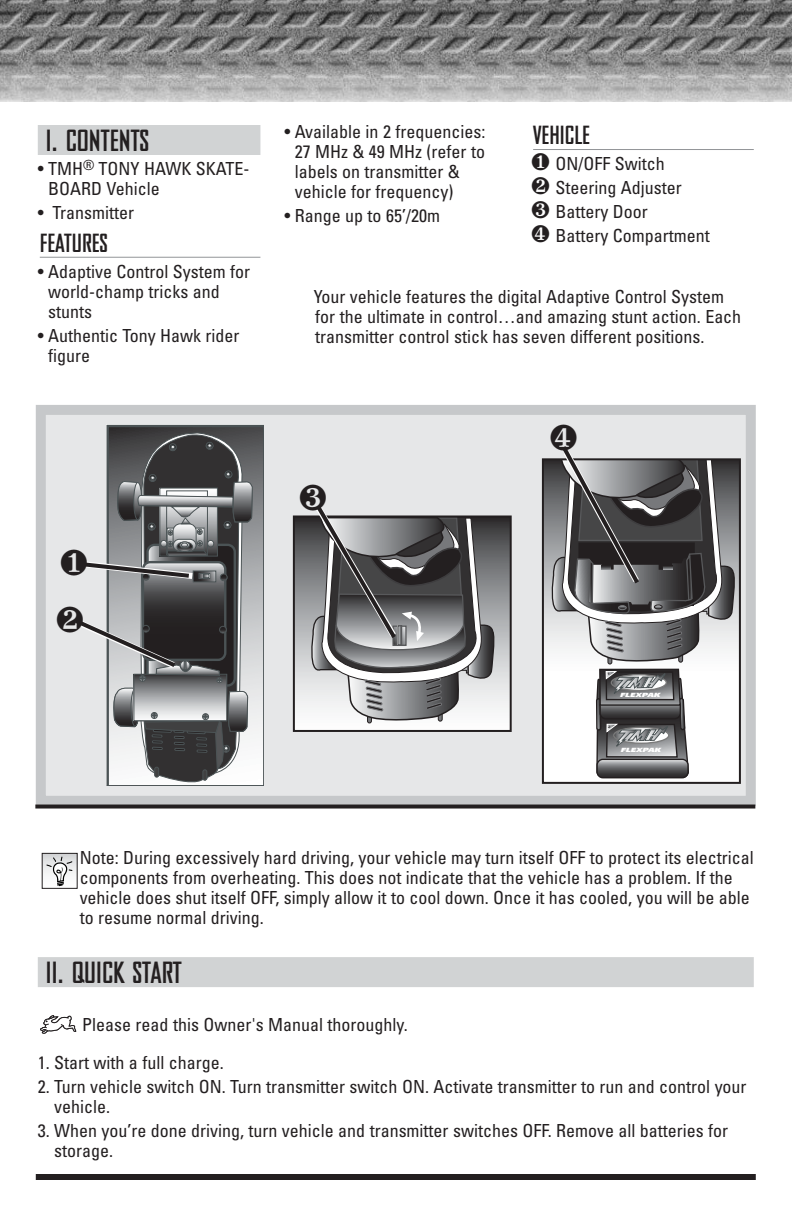
<style>
.page{position:relative;width:792px;height:1224px;background:#fff}
.page>*{position:absolute;margin:0;border:0;box-sizing:border-box;transform-origin:0 0}
.t1{font:700 28px "Bureau Agency";color:#231f20}
.t2{font:700 24px "Bureau Agency";color:#231f20}
.t3{font:condensed 18px/20px "Univers";color:#231f20}
.t4{font:italic 900 5.8px "Univers";letter-spacing:.015em;color:#fff;scale:1.4 1}
.t5{font:700 3.4px "Univers";color:#231f20;scale:1.31 1}
</style>
<div class="page">
<div style="left:41px;top:410px;width:710px;height:391px;background:#e6e7e8"></div>
<div style="left:36px;top:405px;width:720px;height:401px;border:10px solid #c6c8ca"></div>
<svg style="left:107px;top:425px;width:157px;height:360px"></svg>
<div style="left:36px;top:1174px;width:720px;height:6px;background:#231f20"></div>
<div style="left:38px;top:125px;width:222px;height:30px;background:#d1d3d4"></div>
<hr style="left:40px;top:257px;width:220px;height:1px;background:#939598">
<hr style="left:533px;top:149px;width:221px;height:1px;background:#939598">
<div style="left:38px;top:957px;width:716px;height:30px;background:#d1d3d4"></div>
<svg style="left:40px;top:1015px;width:37px;height:19px"></svg>
<img style="left:0;top:0;width:792px;height:102px">
<svg style="left:35px;top:805px;width:720px;height:4px;background:#3d393a"></svg>
<svg style="left:545px;top:461px;width:193px;height:320px"></svg>
<div style="left:542px;top:458px;width:199px;height:326px;border:2px solid #231f20"></div>
<svg style="left:296px;top:519px;width:213px;height:210px"></svg>
<div style="left:293px;top:516px;width:219px;height:216px;border:2px solid #231f20"></div>
<svg style="left:44px;top:855px;width:32px;height:32px"></svg>
<svg style="left:46px;top:857px;width:26px;height:29px"></svg>
<div style="left:42px;top:853px;width:36px;height:36px;border:1px solid #231f20"></div>
<svg style="left:548px;top:446px;width:188px;height:363px;background:#989899"></svg>
<svg style="left:300px;top:505px;width:196px;height:227px"></svg>
<svg style="left:75px;top:432px;width:178px;height:353px"></svg>
<h1 class="t1" style="left:46px;top:131px;width:105px">I. CONTENTS</h1>
<p class="t3" style="left:48px;top:160px;width:203px;text-indent:-10px">• TMH<sup>®</sup> TONY HAWK SKATE-<br>BOARD Vehicle</p>
<p class="t3" style="left:38px;top:204px;width:98px">• Transmitter</p>
<h2 class="t2" style="left:40px;top:235px;width:69px">FEATURES</h2>
<p class="t3" style="left:48px;top:263px;width:204px;text-indent:-10px">• Adaptive Control System for world-champ tricks and stunts</p>
<p class="t3" style="left:48px;top:327px;width:193px;text-indent:-10px">• Authentic Tony Hawk rider figure</p>
<p class="t3" style="left:295px;top:123px;width:192px;text-indent:-10px">• Available in 2 frequencies:<br>27 MHz &amp; 49 MHz (refer to labels on transmitter &amp; vehicle for frequency)</p>
<p class="t3" style="left:284px;top:207px;width:157px">• Range up to 65’/20m</p>
<h2 class="t2" style="left:533px;top:127px;width:58px">VEHICLE</h2>
<p class="t3" style="left:531px;top:153px;width:180px;line-height:24px">❶ ON/OFF Switch<br>❷ Steering Adjuster<br>❸ Battery Door<br>❹ Battery Compartment</p>
<p class="t3" style="left:314px;top:288px;width:429px">Your vehicle features the digital Adaptive Control System for the ultimate in control…and amazing stunt action. Each transmitter control stick has seven different positions.</p>
<p class="t5" style="left:607px;top:673px;width:3px">1</p>
<p class="t4" style="left:620px;top:693px;width:30px">FLEXPAK</p>
<p class="t5" style="left:608px;top:725px;width:3px">2</p>
<p class="t4" style="left:620px;top:747px;width:30px">FLEXPAK</p>
<p class="t3" style="left:80px;top:849px;width:676px">Note: During excessively hard driving, your vehicle may turn itself OFF to protect its electrical components from overheating. This does not indicate that the vehicle has a problem. If the vehicle does shut itself OFF, simply allow it to cool down. Once it has cooled, you will be able to resume normal driving.</p>
<h1 class="t1" style="left:46px;top:963px;width:138px">II. QUICK START</h1>
<p class="t3" style="left:82px;top:1016px;width:327px">Please read this Owner's Manual thoroughly.</p>
<p class="t3" style="left:38px;top:1054px;width:187px">1. Start with a full charge.</p>
<p class="t3" style="left:54px;top:1078px;width:694px;text-indent:-16px">2. Turn vehicle switch ON. Turn transmitter switch ON. Activate transmitter to run and control your vehicle.</p>
<p class="t3" style="left:54px;top:1122px;width:676px;text-indent:-16px">3. When you’re done driving, turn vehicle and transmitter switches OFF. Remove all batteries for storage.</p>
</div>
